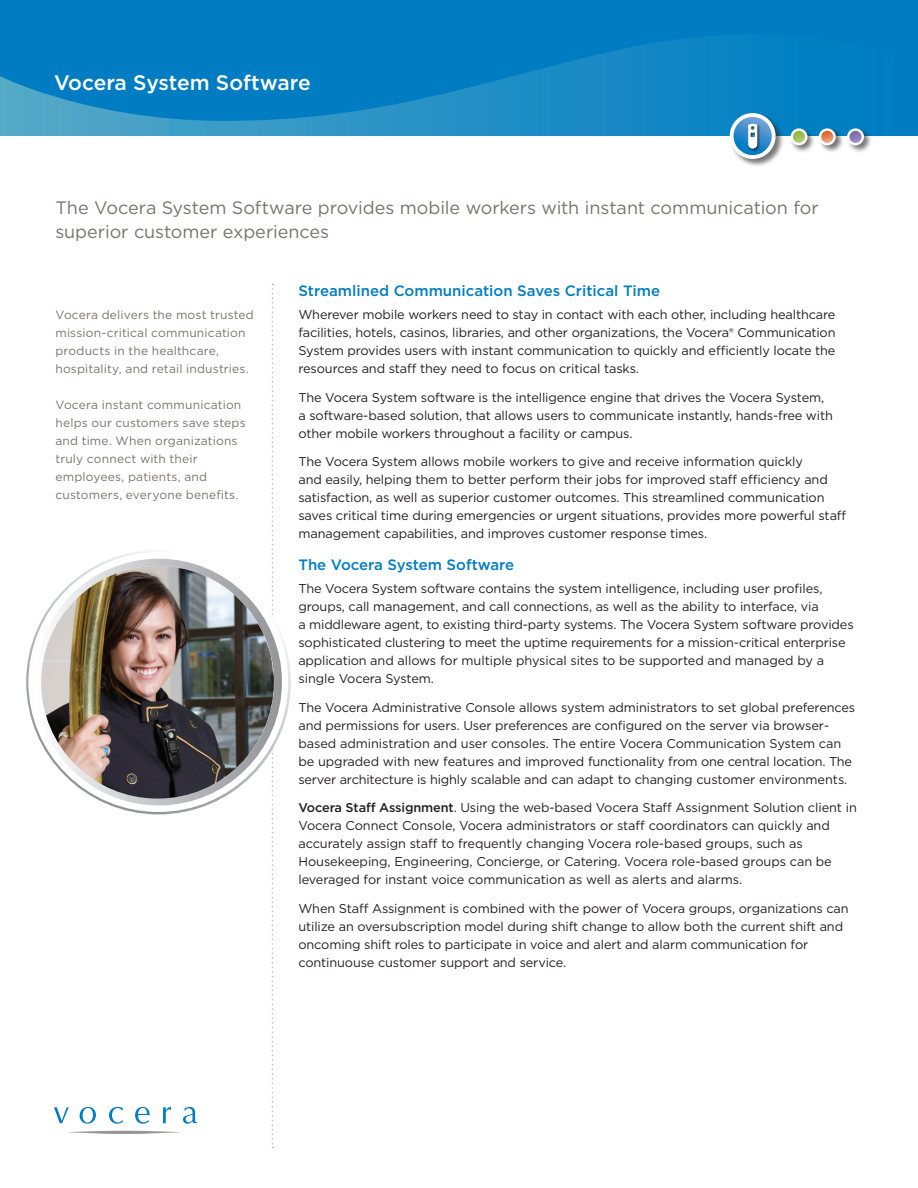
<style>
.page{position:relative;width:918px;height:1188px;background:#fff}
.page>*{position:absolute;margin:0;border:0;box-sizing:border-box;transform-origin:0 0}
.t1{font:500 21px "Gotham";letter-spacing:-.01em;color:#fff}
.t2{font:18px/24px "Gotham";letter-spacing:-.005em;color:#777471}
.Subhead_1{font:500 15px "Gotham";color:#007cc2}
.Body_-_First_Paragra{font:12.75px/18px "Gotham";letter-spacing:-.01em;color:#231f20}
.t3{font:12px/18px "Gotham";letter-spacing:.015em;color:#777471}
.s1{font-weight:500}
</style>
<div class="page">
<svg style="left:272px;top:284px;width:1px;height:864px"></svg>
<div style="left:0;top:0;width:918px;height:136px;background:linear-gradient(to right,#53a8c8,#007ac3)"></div>
<svg style="left:0;top:0;width:918px;height:121px;background:#0780c2"></svg>
<div style="left:790px;top:128px;width:26px;height:25px;background:#231f20;opacity:.6"></div>
<svg style="left:791px;top:128px;width:17px;height:17px"></svg>
<svg style="left:793px;top:131px;width:12px;height:12px"></svg>
<div style="left:818px;top:128px;width:26px;height:25px;background:#231f20;opacity:.6"></div>
<svg style="left:819px;top:128px;width:17px;height:17px"></svg>
<svg style="left:821px;top:131px;width:12px;height:12px"></svg>
<div style="left:847px;top:128px;width:25px;height:25px;background:#231f20;opacity:.6"></div>
<svg style="left:847px;top:128px;width:17px;height:17px"></svg>
<svg style="left:849px;top:131px;width:13px;height:12px"></svg>
<div style="left:729px;top:112px;width:55px;height:55px;background:#231f20;opacity:.6"></div>
<svg style="left:730px;top:113px;width:46px;height:46px"></svg>
<svg style="left:734px;top:117px;width:38px;height:38px"></svg>
<img style="left:740px;top:146px;width:29px;height:6px">
<div style="left:748px;top:123px;width:13px;height:29px;background:#231f20;opacity:.75"></div>
<svg style="left:748px;top:124px;width:9px;height:25px"></svg>
<svg style="left:26px;top:550px;width:265px;height:264px"></svg>
<div style="left:28px;top:552px;width:260px;height:260px;background:#fff;border-radius:50%"></div>
<svg style="left:35px;top:559px;width:247px;height:246px"></svg>
<img style="left:41px;top:566px;width:233px;height:233px;border-radius:116px">
<svg style="left:54px;top:1107px;width:15px;height:16px"></svg>
<svg style="left:80px;top:1107px;width:16px;height:17px"></svg>
<svg style="left:109px;top:1107px;width:14px;height:17px"></svg>
<svg style="left:135px;top:1107px;width:15px;height:17px"></svg>
<svg style="left:163px;top:1107px;width:8px;height:16px"></svg>
<svg style="left:183px;top:1107px;width:14px;height:17px"></svg>
<hr style="left:67px;top:1131px;width:114px;height:3px;background:#939598;border-radius:50%">
<p class="t1" style="left:54px;top:69px;width:258px">Vocera System Software</p>
<p class="t2" style="left:55px;top:195px;width:765px">The Vocera System Software provides mobile workers with instant communication for superior customer experiences</p>
<p class="t3" style="left:55px;top:306px;width:200px">Vocera delivers the most trusted mission-critical communication products in the healthcare, hospitality, and retail industries.</p>
<p class="t3" style="left:55px;top:396px;width:187px">Vocera instant communication</p>
<p class="t3" style="left:55px;top:414px;width:192px">helps our customers save steps and time. When organizations truly connect with their employees, patients, and customers, everyone benefits.</p>
<p class="Subhead_1" style="left:298px;top:281px;width:363px">Streamlined Communication Saves Critical Time</p>
<p class="Body_-_First_Paragra" style="left:298px;top:305px;width:539px;text-align:justify">Wherever mobile workers need to stay in contact with each other, including healthcare facilities, hotels, casinos, libraries, and other organizations, the Vocera® Communication System provides users with instant communication to quickly and efficiently locate the resources and staff they need to focus on critical tasks.</p>
<p class="Body_-_First_Paragra" style="left:298px;top:388px;width:536px">The Vocera System software is the intelligence engine that drives the Vocera System, a software-based solution, that allows users to communicate instantly, hands-free with other mobile workers throughout a facility or campus.</p>
<p class="Body_-_First_Paragra" style="left:298px;top:453px;width:549px">The Vocera System allows mobile workers to give and receive information quickly<br>and easily, helping them to better perform their jobs for improved staff efficiency and satisfaction, as well as superior customer outcomes. This streamlined communication saves critical time during emergencies or urgent situations, provides more powerful staff management capabilities, and improves customer response times.</p>
<p class="Subhead_1" style="left:298px;top:555px;width:217px">The Vocera System Software</p>
<p class="Body_-_First_Paragra" style="left:298px;top:579px;width:557px">The Vocera System software contains the system intelligence, including user profiles, groups, call management, and call connections, as well as the ability to interface, via<br>a middleware agent, to existing third-party systems. The Vocera System software provides sophisticated clustering to meet the uptime requirements for a mission-critical enterprise application and allows for multiple physical sites to be supported and managed by a single Vocera System.</p>
<p class="Body_-_First_Paragra" style="left:298px;top:698px;width:558px">The Vocera Administrative Console allows system administrators to set global preferences and permissions for users. User preferences are configured on the server via browser&shy;based administration and user consoles. The entire Vocera Communication System can be upgraded with new features and improved functionality from one central location. The server architecture is highly scalable and can adapt to changing customer environments.</p>
<p class="Body_-_First_Paragra" style="left:298px;top:799px;width:560px"><span class="s1">Vocera Staff Assignment</span>. Using the web-based Vocera Staff Assignment Solution client in Vocera Connect Console, Vocera administrators or staff coordinators can quickly and accurately assign staff to frequently changing Vocera role-based groups, such as Housekeeping, Engineering, Concierge, or Catering. Vocera role-based groups can be leveraged for instant voice communication as well as alerts and alarms.</p>
<p class="Body_-_First_Paragra" style="left:298px;top:899px;width:552px">When Staff Assignment is combined with the power of Vocera groups, organizations can utilize an oversubscription model during shift change to allow both the current shift and oncoming shift roles to participate in voice and alert and alarm communication for continuouse customer support and service.</p>
</div>
